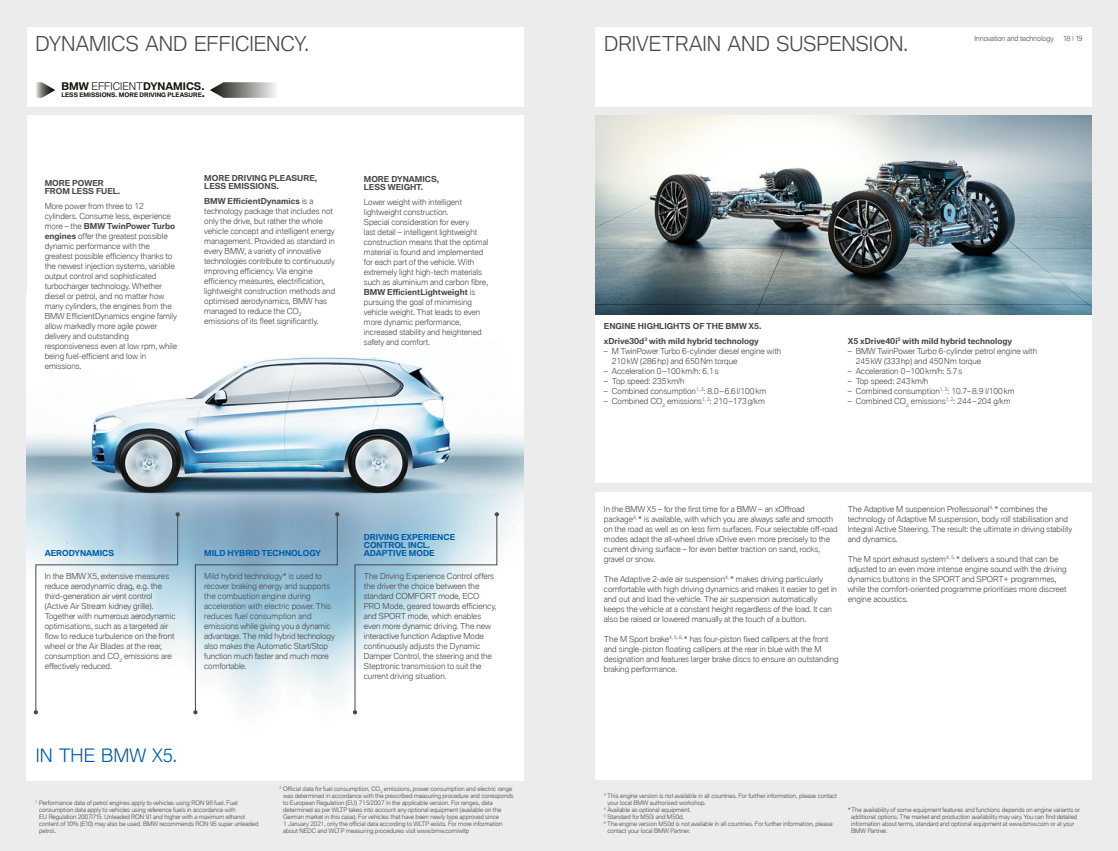
<style>
.page{position:relative;width:1118px;height:851px;background:#fff}
.page>*{position:absolute;margin:0;border:0;box-sizing:border-box;transform-origin:0 0}
.t1{font:300 20px "BMW Type Global Pro";color:#474847}
.t2{font:300 18px "BMW Type Global Pro";color:#005ba8}
.t3{font:700 10.2px "BMW Type Global Pro";color:#12120d}
.t4{font:300 8px/10px "BMW Type Global Pro";color:#474847}
.t5{font:700 8px/8px "BMW Type Global Pro";color:#474847}
.t6{font:700 8px/8px "BMW Type Global Pro";color:#005ba8}
.t7{font:300 7px "BMW Type Global Pro";color:#474847}
.t8{font:300 6px/7px "BMW Type Global Pro";color:#474847}
.t9{font:700 6px "BMW Type Global Pro";color:#12120d}
.s1{font-weight:300}
.s2{font-size:10.2px}
.s3{font-weight:700}
</style>
<div class="page">
<div style="left:0;top:0;width:559px;height:851px;background:#ececec"></div>
<div style="left:27px;top:27px;width:496px;height:80px;background:#fff"></div>
<div style="left:27px;top:116px;width:496px;height:664px;background:#fff"></div>
<img style="left:27px;top:357px;width:496px;height:358px">
<svg style="left:36px;top:82px;width:19px;height:16px"></svg>
<svg style="left:210px;top:82px;width:66px;height:16px"></svg>
<svg style="left:34px;top:512px;width:146px;height:202px"></svg>
<svg style="left:193px;top:512px;width:146px;height:202px"></svg>
<svg style="left:353px;top:512px;width:146px;height:202px"></svg>
<div style="left:559px;top:0;width:558px;height:851px;background:#ececec"></div>
<div style="left:595px;top:116px;width:496px;height:367px;background:#fff"></div>
<div style="left:595px;top:27px;width:496px;height:80px;background:#fff"></div>
<div style="left:595px;top:492px;width:496px;height:288px;background:#fff"></div>
<img style="left:595px;top:116px;width:496px;height:198px">
<h1 class="t1" style="left:36px;top:29px;width:275px">DYNAMICS AND EFFICIENCY.</h1>
<p class="t3" style="left:61px;top:80px;width:144px">BMW <span class="s1">EFFICIENT</span>DYNAMICS.</p>
<p class="t9" style="left:61px;top:91px;width:145px">LESS EMISSIONS. MORE DRIVING PLEASURE<span class="s2">.</span></p>
<p class="t5" style="left:45px;top:179px;width:77px">MORE POWER<br>FROM LESS FUEL.</p>
<p class="t4" style="left:45px;top:201px;width:134px">More power from three to 12 cylinders. Consume less, experience more – the <span class="s3">BMW TwinPower Turbo engines</span> offer the greatest possible dynamic performance with the greatest possible efficiency thanks to the newest injection systems, variable output control and sophisticated turbocharger technology. Whether diesel or petrol, and no matter how many cylinders, the engines from the<br>BMW EfficientDynamics engine family allow markedly more agile power delivery and outstanding responsiveness even at low rpm, while being fuel-efficient and low in emissions.</p>
<p class="t5" style="left:204px;top:174px;width:114px">MORE DRIVING PLEASURE,<br>LESS EMISSIONS.</p>
<p class="t4" style="left:204px;top:196px;width:132px"><span class="s3">BMW EfficientDynamics</span> is a technology package that includes not only the drive, but rather the whole vehicle concept and intelligent energy management. Provided as standard in every BMW, a variety of innovative technologies contribute to continuously improving efficiency. Via engine efficiency measures, electrification, lightweight construction methods and optimised aerodynamics, BMW has managed to reduce the CO<sub>2 </sub>emissions of its fleet significantly.</p>
<p class="t5" style="left:364px;top:175px;width:77px">MORE DYNAMICS,<br>LESS WEIGHT.</p>
<p class="t4" style="left:364px;top:197px;width:126px">Lower weight with intelligent lightweight construction.<br>Special consideration for every<br>last detail – intelligent lightweight construction means that the optimal material is found and implemented for each part of the vehicle. With extremely light high-tech materials such as aluminium and carbon fibre,<br><span class="s3">BMW EfficientLightweight</span> is pursuing the goal of minimising vehicle weight. That leads to even more dynamic performance, increased stability and heightened safety and comfort.</p>
<p class="t6" style="left:45px;top:549px;width:71px">AERODYNAMICS</p>
<p class="t6" style="left:204px;top:549px;width:118px">MILD HYBRID TECHNOLOGY</p>
<p class="t4" style="left:45px;top:572px;width:132px">In the BMW X5, extensive measures reduce aerodynamic drag, e.g. the third-generation air vent control (Active Air Stream kidney grille).<br>Together with numerous aerodynamic optimisations, such as a targeted air flow to reduce turbulence on the front wheel or the Air Blades at the rear, consumption and CO<sub>2</sub> emissions are effectively reduced.</p>
<p class="t4" style="left:204px;top:572px;width:132px">Mild hybrid technology* is used to recover braking energy and supports the combustion engine during acceleration with electric power. This reduces fuel consumption and emissions while giving you a dynamic advantage. The mild hybrid technology also makes the Automatic Start/Stop function much faster and much more comfortable.</p>
<h2 class="t2" style="left:36px;top:743px;width:143px">IN THE BMW X5.</h2>
<p class="t6" style="left:364px;top:533px;width:93px">DRIVING EXPERIENCE<br>CONTROL INCL.<br>ADAPTIVE MODE</p>
<p class="t4" style="left:364px;top:572px;width:134px">The Driving Experience Control offers the driver the choice between the standard COMFORT mode, ECO PRO Mode, geared towards efficiency, and SPORT mode, which enables even more dynamic driving. The new interactive function Adaptive Mode continuously adjusts the Dynamic Damper Control, the steering and the Steptronic transmission to suit the current driving situation.</p>
<h1 class="t1" style="left:604px;top:29px;width:305px">DRIVETRAIN AND SUSPENSION.</h1>
<p class="t7" style="left:974px;top:34px;width:81px">Innovation and technology</p>
<p class="t7" style="left:1063px;top:34px;width:21px">18 | 19</p>
<p class="t5" style="left:603px;top:322px;width:159px">ENGINE HIGHLIGHTS OF THE BMW X5.</p>
<p class="t5" style="left:603px;top:337px;width:156px">xDrive30d<sup>3</sup> with mild hybrid technology</p>
<p class="t4" style="left:603px;top:347px;width:179px">‒ M TwinPower Turbo 6-cylinder diesel engine with</p>
<p class="t4" style="left:611px;top:357px;width:127px">210kW (286hp) and 650Nm torque</p>
<p class="t4" style="left:603px;top:367px;width:116px">‒ Acceleration 0– 100km/h: 6.1s</p>
<p class="t4" style="left:603px;top:377px;width:82px">‒ Top speed: 235km/h</p>
<p class="t4" style="left:603px;top:387px;width:164px">‒ Combined consumption<sup>1,</sup> <sup>2</sup>: 8.0–6.6l/100km</p>
<p class="t4" style="left:603px;top:397px;width:162px">‒ Combined CO<sub>2</sub> emissions<sup>1,</sup> <sup>2</sup>: 210– 173g/km</p>
<p class="t5" style="left:847px;top:337px;width:166px">X5 xDrive40i<sup>3</sup> with mild hybrid technology</p>
<p class="t4" style="left:847px;top:347px;width:191px">‒ BMW TwinPower Turbo 6-cylinder petrol engine with</p>
<p class="t4" style="left:855px;top:357px;width:127px">245kW (333hp) and 450Nm torque</p>
<p class="t4" style="left:847px;top:367px;width:116px">‒ Acceleration 0– 100km/h: 5.7s</p>
<p class="t4" style="left:847px;top:377px;width:82px">‒ Top speed: 243km/h</p>
<p class="t4" style="left:847px;top:387px;width:168px">‒ Combined consumption<sup>1,</sup> <sup>2</sup>: 10.7 –8.9 l/100km</p>
<p class="t4" style="left:847px;top:397px;width:164px">‒ Combined CO<sub>2</sub> emissions<sup>1,</sup> <sup>2</sup>: 244–204 g/km</p>
<p class="t4" style="left:603px;top:504px;width:235px">In the BMW X5 – for the first time for a BMW – an xOffroad package<sup>4,</sup> * is available, with which you are always safe and smooth on the road as well as on less firm surfaces. Four selectable off-road modes adapt the all-wheel drive xDrive even more precisely to the current driving surface – for even better traction on sand, rocks, gravel or snow.</p>
<p class="t4" style="left:603px;top:574px;width:234px">The Adaptive 2-axle air suspension<sup>4,</sup> * makes driving particularly comfortable with high driving dynamics and makes it easier to get in and out and load the vehicle. The air suspension automatically keeps the vehicle at a constant height regardless of the load. It can also be raised or lowered manually at the touch of a button.</p>
<p class="t4" style="left:603px;top:634px;width:236px">The M Sport brake<sup>4,</sup> <sup>5,</sup> <sup>6,</sup> * has four-piston fixed callipers at the front and single-piston floating callipers at the rear in blue with the M designation and features larger brake discs to ensure an outstanding braking performance.</p>
<p class="t4" style="left:847px;top:504px;width:226px">The Adaptive M suspension Professional<sup>4,</sup> * combines the technology of Adaptive M suspension, body roll stabilisation and Integral Active Steering. The result: the ultimate in driving stability and dynamics.</p>
<p class="t4" style="left:847px;top:554px;width:220px">The M sport exhaust system<sup>4,</sup> <sup>5,</sup> * delivers a sound that can be adjusted to an even more intense engine sound with the driving dynamics buttons in the SPORT and SPORT+ programmes, while the comfort-oriented programme prioritises more discreet engine acoustics.</p>
<p class="t8" style="left:39px;top:800px;width:221px;text-indent:-4px"><sup>1</sup> Performance data of petrol engines apply to vehicles using RON 98 fuel. Fuel consumption data apply to vehicles using reference fuels in accordance with<br>EU Regulation 2007/715. Unleaded RON 91 and higher with a maximum ethanol content of 10% (E10) may also be used. BMW recommends RON 95 super unleaded petrol..</p>
<p class="t8" style="left:283px;top:786px;width:232px;text-indent:-4px"><sup>2</sup> Official data for fuel consumption, CO<sub>2</sub> emissions, power consumption and electric range was determined in accordance with the prescribed measuring procedure and corresponds to European Regulation (EU) 715/2007 in the applicable version. For ranges, data determined as per WLTP takes into account any optional equipment (available on the German market in this case). For vehicles that have been newly type approved since<br>1 January 2021, only the official data according to WLTP exists. For more information about NEDC and WLTP measuring procedures visit www.bmw.com/wltp</p>
<p class="t8" style="left:603px;top:793px;width:235px"><sup>3</sup> This engine version is not available in all countries. For further information, please contact</p>
<p class="t8" style="left:607px;top:800px;width:100px">your local BMW authorised workshop.</p>
<p class="t8" style="left:603px;top:807px;width:88px"><sup>4</sup> Available as optional equipment.</p>
<p class="t8" style="left:603px;top:814px;width:82px"><sup>5</sup> Standard for M50i and M50d.</p>
<p class="t8" style="left:603px;top:821px;width:230px"><sup>6</sup> The engine version M50d is not available in all countries. For further information, please</p>
<p class="t8" style="left:607px;top:828px;width:84px">contact your local BMW Partner.</p>
<p class="t8" style="left:851px;top:807px;width:230px;text-indent:-4px">*The availability of some equipment features and functions depends on engine variants or additional options. The market and production availability may vary. You can find detailed information about terms, standard and optional equipment at www.bmw.com or at your BMW Partner.</p>
</div>
